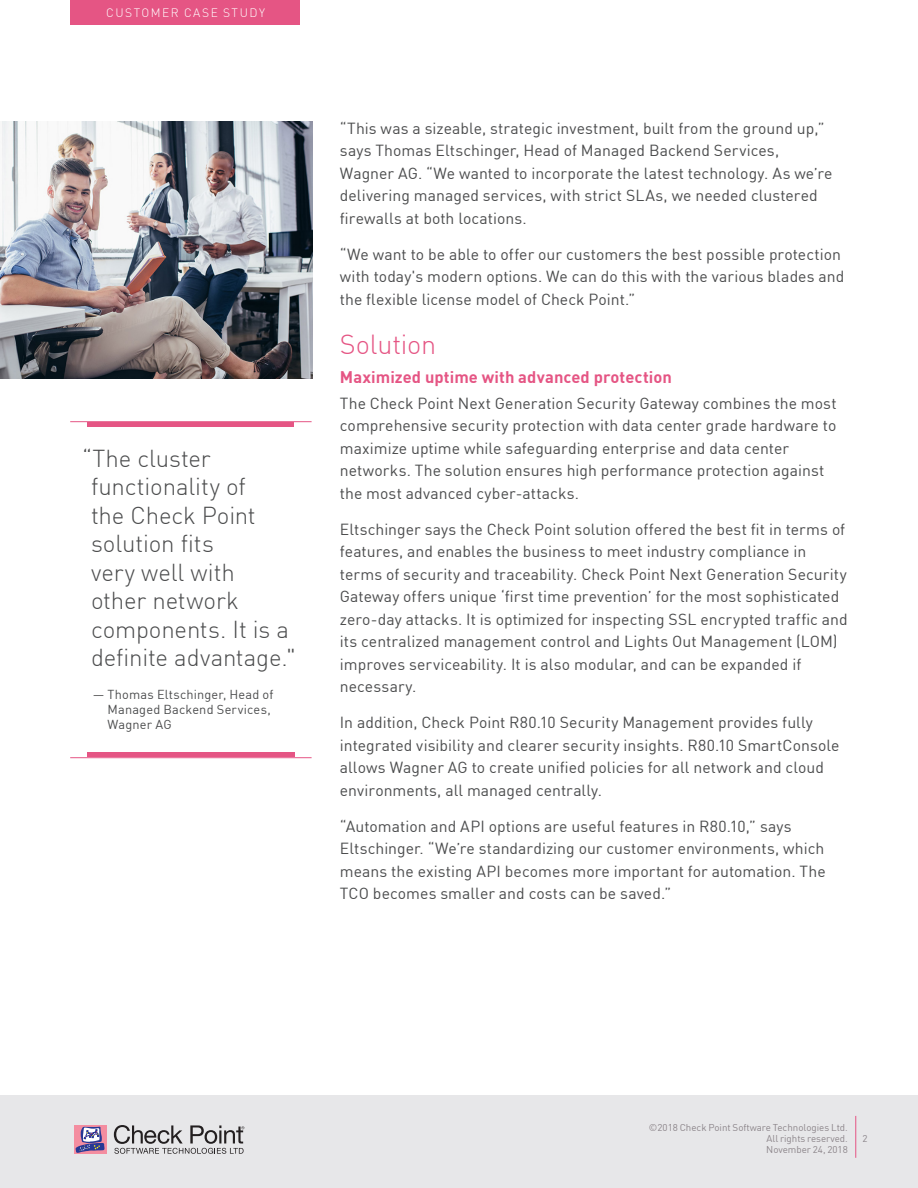
<style>
.page{position:relative;width:918px;height:1188px;background:#fff}
.page>*{position:absolute;margin:0;border:0;box-sizing:border-box;transform-origin:0 0}
.Section_Title{font:300 27px "DIN Pro";letter-spacing:-.01em;color:#e55584}
.Quote__inside{font:300 24px/28.5px "DIN Pro";letter-spacing:-.005em;color:#4b4c4d}
.Sub-title{font:700 16.5px "DIN Pro";letter-spacing:.005em;color:#e55584}
.Body{font:15.75px/22.5px "DIN Pro";letter-spacing:.005em;color:#4b4c4d}
.Credit_line_inside_p{font:12.75px/15px "DIN Pro";letter-spacing:.015em;color:#4b4c4d}
.t1{font:300 12px "DIN Pro";letter-spacing:.13em;color:#fff}
.t2{font:9.75px/11.2px "DIN Pro";color:#8c858a;text-align:justify}
</style>
<div class="page">
<div style="left:0;top:1095px;width:918px;height:93px;background:#e7e7e9"></div>
<svg style="left:75px;top:1125px;width:32px;height:29px"></svg>
<svg style="left:75px;top:1127px;width:30px;height:26px"></svg>
<svg style="left:114px;top:1125px;width:130px;height:29px"></svg>
<hr style="left:856px;top:1116px;width:1px;height:42px;background:#e55584">
<img style="left:0;top:122px;width:313px;height:257px">
<hr style="left:70px;top:421px;width:242px;height:1px;background:#e55584">
<div style="left:88px;top:422px;width:206px;height:5px;background:#e55584"></div>
<hr style="left:70px;top:757px;width:242px;height:1px;background:#e55584">
<div style="left:87px;top:752px;width:207px;height:5px;background:#e55584"></div>
<div style="left:71px;top:0;width:229px;height:25px;background:#e55584"></div>
<p class="t1" style="left:106px;top:3px;width:160px">CUSTOMER CASE STUDY</p>
<p class="Quote__inside" style="left:91px;top:442px;width:206px;text-indent:-9px">“The cluster functionality of<br>the Check Point solution fits<br>very well with<br>other network components. It is a definite advantage."</p>
<p class="Credit_line_inside_p" style="left:108px;top:686px;width:167px;text-indent:-15px">— Thomas Eltschinger, Head of<br>Managed Backend Services,<br>Wagner AG</p>
<p class="Body" style="left:340px;top:116px;width:494px">“This was a sizeable, strategic investment, built from the ground up,” says Thomas Eltschinger, Head of Managed Backend Services, Wagner AG. “We wanted to incorporate the latest technology. As we’re delivering managed services, with strict SLAs, we needed clustered firewalls at both locations.</p>
<p class="Body" style="left:340px;top:242px;width:506px">“We want to be able to offer our customers the best possible protection with today's modern options. We can do this with the various blades and the flexible license model of Check Point.”</p>
<p class="Section_Title" style="left:340px;top:324px;width:98px">Solution</p>
<p class="Sub-title" style="left:340px;top:364px;width:334px">Maximized uptime with advanced protection</p>
<p class="Body" style="left:340px;top:391px;width:498px">The Check Point Next Generation Security Gateway combines the most comprehensive security protection with data center grade hardware to maximize uptime while safeguarding enterprise and data center networks. The solution ensures high performance protection against the most advanced cyber-attacks.</p>
<p class="Body" style="left:340px;top:517px;width:509px">Eltschinger says the Check Point solution offered the best fit in terms of features, and enables the business to meet industry compliance in terms of security and traceability. Check Point Next Generation Security Gateway offers unique ‘first time prevention’ for the most sophisticated zero-day attacks. It is optimized for inspecting SSL encrypted traffic and its centralized management control and Lights Out Management (LOM) improves serviceability. It is also modular, and can be expanded if necessary.</p>
<p class="Body" style="left:340px;top:710px;width:501px">In addition, Check Point R80.10 Security Management provides fully integrated visibility and clearer security insights. R80.10 SmartConsole allows Wagner AG to create unified policies for all network and cloud environments, all managed centrally.</p>
<p class="Body" style="left:340px;top:814px;width:487px">“Automation and API options are useful features in R80.10,” says Eltschinger. “We’re standardizing our customer environments, which means the existing API becomes more important for automation. The TCO becomes smaller and costs can be saved.”</p>
<p class="t2" style="left:766px;top:1121px;width:83px;text-indent:-118px">©2018 Check Point Software Technologies Ltd.<br>All rights reserved.<br>November 24, 2018</p>
<p class="t2" style="left:863px;top:1132px;width:7px">2</p>
</div>
